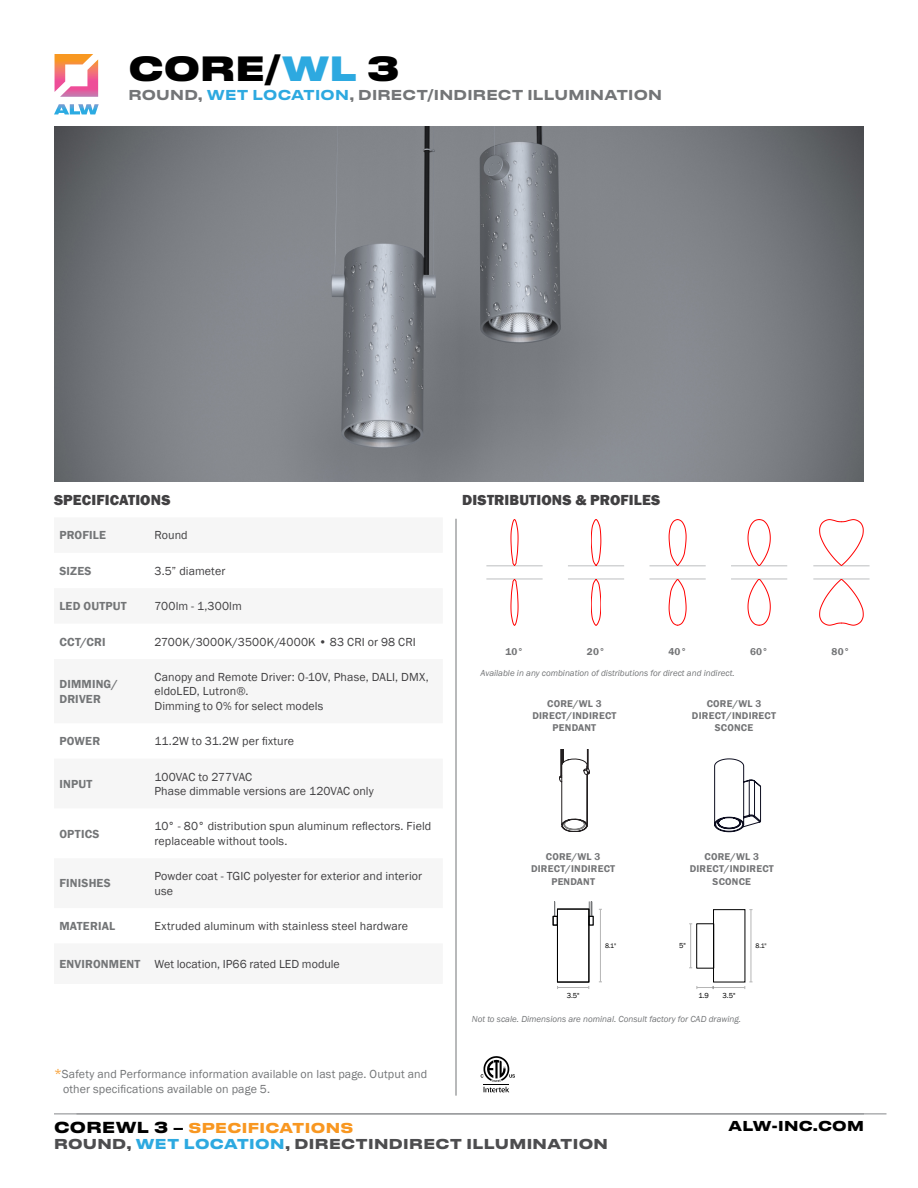
<style>
.page{position:relative;width:918px;height:1188px;background:#fff}
.page>*{position:absolute;margin:0;border:0;box-sizing:border-box;transform-origin:0 0}
.t1{font:800 33px "Druk Text Wide";color:#000}
.t2{font:800 15px "Franklin Gothic";letter-spacing:.01em;color:#414042}
.t3{font:700 13.5px/16.2px "Druk Text Wide";letter-spacing:.025em;color:#4d4d4f}
.t4{font:500 13.5px "Druk Text Wide";letter-spacing:.015em;color:#737577}
.t5{font:700 13.5px "Druk Text Wide";letter-spacing:.015em;color:#000}
.t6{font:12px/14.4px "Franklin Gothic";letter-spacing:.01em;color:#414042}
.t7{font:12px/14.4px "Franklin Gothic";letter-spacing:.01em;color:#737577}
.t8{font:600 12px/14.4px "Franklin Gothic";letter-spacing:.015em;color:#737577}
.t9{font:600 10.2px/12.1px "Franklin Gothic";letter-spacing:.02em;color:#747577;text-align:center}
.t10{font:italic 9px "Franklin Gothic";color:#737577}
.t11{font:7.5px "Franklin Gothic";color:#000}
.t12{font:6.75px "Franklin Gothic";color:#000}
.s1{color:#2da9e0}
.s2{font-weight:600;color:#737577}
.s3{font-size:13.5px;color:#f89721}
.s4{font-size:15px;color:#000}
.s5{color:#000}
.s6{color:#f89721}
</style>
<div class="page">
<hr style="left:54px;top:1113px;width:810px;height:1px;background:#939598">
<svg style="left:54px;top:54px;width:45px;height:60px"></svg>
<hr style="left:76px;top:1113px;width:810px;height:1px;background:#939598">
<hr style="left:456px;top:519px;width:1px;height:577px;background:#737577">
<hr style="left:558px;top:987px;width:31px;height:1px;background:#000">
<hr style="left:600px;top:909px;width:1px;height:73px;background:#000">
<div style="left:557px;top:909px;width:32px;height:73px;border:1px solid #000"></div>
<svg style="left:553px;top:902px;width:4px;height:23px"></svg>
<svg style="left:589px;top:902px;width:4px;height:23px"></svg>
<hr style="left:713px;top:987px;width:32px;height:1px;background:#000">
<svg style="left:697px;top:986px;width:17px;height:3px"></svg>
<hr style="left:751px;top:910px;width:1px;height:72px;background:#000">
<svg style="left:744px;top:982px;width:9px;height:7px"></svg>
<hr style="left:690px;top:924px;width:1px;height:44px;background:#000">
<svg style="left:559px;top:749px;width:31px;height:83px"></svg>
<svg style="left:715px;top:759px;width:46px;height:73px"></svg>
<div style="left:713px;top:909px;width:32px;height:73px;border:1px solid #000"></div>
<div style="left:697px;top:924px;width:17px;height:44px;border:1px solid #000"></div>
<svg style="left:481px;top:1056px;width:34px;height:36px"></svg>
<hr style="left:486px;top:579px;width:57px;height:1px;background:#bcbec0">
<svg style="left:511px;top:579px;width:7px;height:46px"></svg>
<hr style="left:568px;top:579px;width:56px;height:1px;background:#bcbec0">
<svg style="left:591px;top:579px;width:10px;height:46px"></svg>
<hr style="left:649px;top:579px;width:57px;height:1px;background:#bcbec0">
<svg style="left:669px;top:579px;width:17px;height:46px"></svg>
<hr style="left:731px;top:579px;width:56px;height:1px;background:#bcbec0">
<svg style="left:748px;top:579px;width:22px;height:46px"></svg>
<hr style="left:813px;top:579px;width:57px;height:1px;background:#bcbec0">
<svg style="left:820px;top:579px;width:43px;height:46px"></svg>
<hr style="left:486px;top:566px;width:57px;height:1px;background:#bcbec0">
<svg style="left:511px;top:519px;width:7px;height:47px"></svg>
<hr style="left:568px;top:566px;width:56px;height:1px;background:#bcbec0">
<svg style="left:591px;top:519px;width:10px;height:47px"></svg>
<hr style="left:649px;top:566px;width:57px;height:1px;background:#bcbec0">
<svg style="left:669px;top:519px;width:17px;height:47px"></svg>
<hr style="left:731px;top:566px;width:56px;height:1px;background:#bcbec0">
<svg style="left:748px;top:519px;width:23px;height:47px"></svg>
<hr style="left:813px;top:566px;width:57px;height:1px;background:#bcbec0">
<svg style="left:819px;top:519px;width:44px;height:47px"></svg>
<img style="left:54px;top:126px;width:809px;height:356px">
<h1 class="t1" style="left:129px;top:40px;width:273px">CORE/<span class="s1">WL</span> 3</h1>
<p class="t4" style="left:129px;top:84px;width:535px">ROUND, <span class="s1">WET LOCATION</span>, DIRECT/INDIRECT ILLUMINATION</p>
<p class="t2" style="left:54px;top:490px;width:118px">SPECIFICATIONS</p>
<p class="t8" style="left:59px;top:528px;width:48px">PROFILE</p>
<p class="t6" style="left:154px;top:528px;width:35px">Round</p>
<p class="t8" style="left:59px;top:564px;width:34px">SIZES</p>
<p class="t6" style="left:154px;top:564px;width:72px">3.5” diameter</p>
<p class="t8" style="left:59px;top:599px;width:69px">LED OUTPUT</p>
<p class="t6" style="left:154px;top:599px;width:89px">700lm - 1,300lm</p>
<p class="t8" style="left:59px;top:634px;width:48px">CCT/CRI</p>
<p class="t6" style="left:154px;top:635px;width:263px">2700K/3000K/3500K/4000K • 83 CRI or 98 CRI</p>
<p class="t8" style="left:59px;top:677px;width:60px">DIMMING/<br>DRIVER</p>
<p class="t6" style="left:154px;top:670px;width:276px">Canopy and Remote Driver: 0-10V, Phase, DALI, DMX, eldoLED, Lutron®.<br>Dimming to 0% for select models</p>
<p class="t8" style="left:59px;top:734px;width:42px">POWER</p>
<p class="t6" style="left:154px;top:734px;width:141px">11.2W to 31.2W per fixture</p>
<p class="t8" style="left:59px;top:777px;width:34px">INPUT</p>
<p class="t6" style="left:154px;top:770px;width:221px">100VAC to 277VAC<br>Phase dimmable versions are 120VAC only</p>
<p class="t8" style="left:59px;top:826px;width:42px">OPTICS</p>
<p class="t6" style="left:154px;top:819px;width:278px">10° - 80° distribution spun aluminum reflectors. Field replaceable without tools.</p>
<p class="t8" style="left:59px;top:876px;width:53px">FINISHES</p>
<p class="t6" style="left:154px;top:869px;width:269px">Powder coat - TGIC polyester for exterior and interior use</p>
<p class="t8" style="left:59px;top:919px;width:57px">MATERIAL</p>
<p class="t6" style="left:154px;top:919px;width:255px">Extruded aluminum with stainless steel hardware</p>
<p class="t6" style="left:59px;top:957px;width:282px"><span class="s2">ENVIRONMENT</span> Wet location, IP66 rated LED module</p>
<p class="t7" style="left:63px;top:1068px;width:366px;text-indent:-9px"><span class="s3">*</span>Safety and Performance information available on last page. Output and other specifications available on page 5.</p>
<p class="t2" style="left:462px;top:490px;width:200px">DISTRIBUTIONS &amp; PROFILES</p>
<p class="t9" style="left:505px;top:645px;width:20px">10°</p>
<p class="t9" style="left:587px;top:645px;width:20px">20°</p>
<p class="t9" style="left:668px;top:645px;width:20px">40°</p>
<p class="t9" style="left:750px;top:645px;width:20px">60°</p>
<p class="t9" style="left:832px;top:645px;width:20px">80°</p>
<p class="t10" style="left:481px;top:667px;width:256px">Available in any combination of distributions for direct and indirect.</p>
<p class="t9" style="left:532px;top:698px;width:86px">CORE/WL 3<br>DIRECT/INDIRECT<br>PENDANT</p>
<p class="t9" style="left:692px;top:698px;width:86px">CORE/WL 3<br>DIRECT/INDIRECT<br>SCONCE</p>
<p class="t9" style="left:531px;top:851px;width:86px">CORE/WL 3<br>DIRECT/INDIRECT<br>PENDANT</p>
<p class="t9" style="left:690px;top:851px;width:86px">CORE/WL 3<br>DIRECT/INDIRECT<br>SCONCE</p>
<p class="t11" style="left:679px;top:941px;width:8px">5"</p>
<p class="t12" style="left:605px;top:941px;width:13px">8.1"</p>
<p class="t12" style="left:755px;top:941px;width:13px">8.1"</p>
<p class="t11" style="left:567px;top:991px;width:14px">3.5"</p>
<p class="t11" style="left:699px;top:991px;width:12px">1.9</p>
<p class="t11" style="left:723px;top:991px;width:14px">3.5"</p>
<p class="t10" style="left:472px;top:1013px;width:271px">Not to scale. Dimensions are nominal. Consult factory for CAD drawing.</p>
<p class="t3" style="left:54px;top:1118px;width:556px"><span class="s4">COREWL/3</span> <span class="s5">–</span> <span class="s6">SPECIFICATIONS<br></span>ROUND, <span class="s1">WET LOCATION</span>, DIRECTINDIRECT ILLUMINATION</p>
<p class="t5" style="left:728px;top:1115px;width:137px">ALW-INC.COM</p>
</div>
